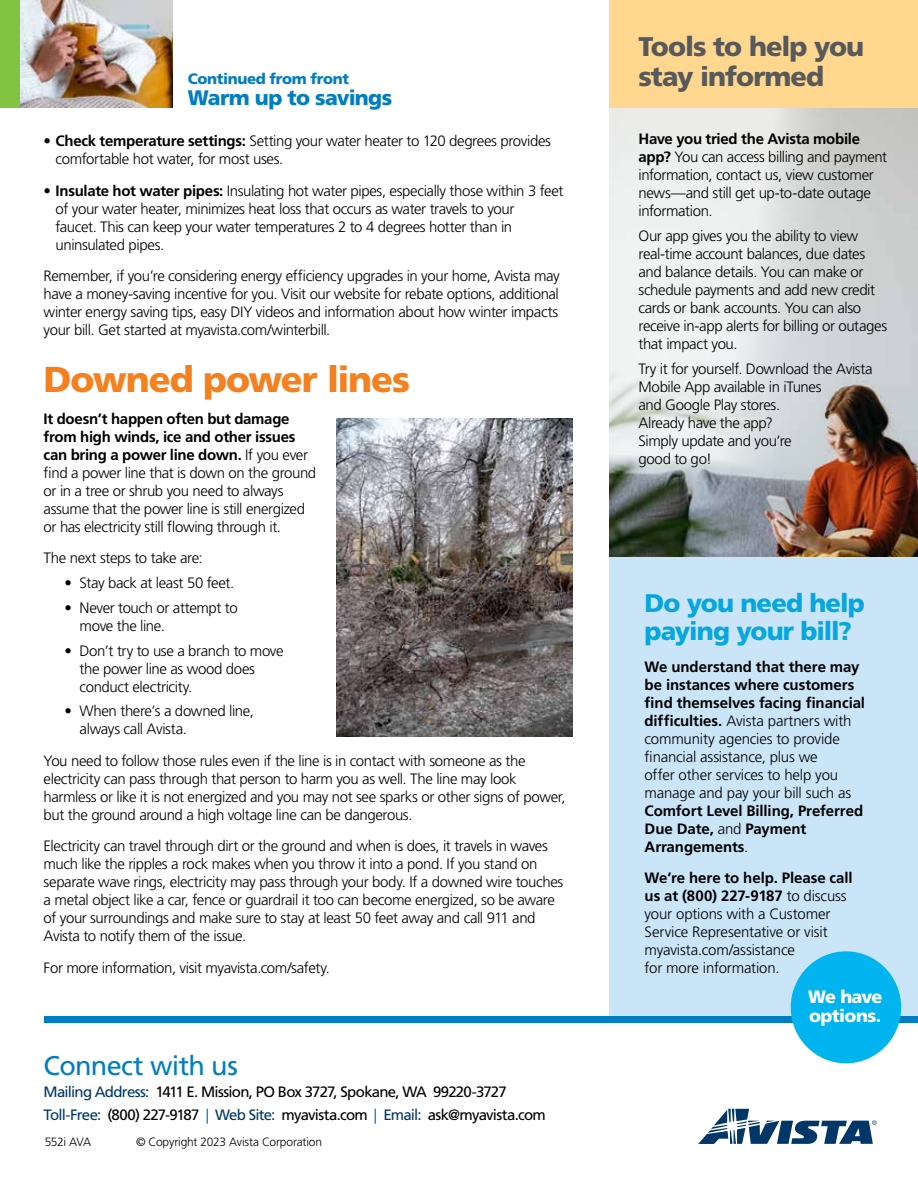
<style>
.page{position:relative;width:918px;height:1188px;background:#fff}
.page>*{position:absolute;margin:0;border:0;box-sizing:border-box;transform-origin:0 0}
.t1{font:900 36px "Frutiger LT Std";letter-spacing:-.03em;color:#f58020}
.t2{font:900 27px/30px "Frutiger LT Std";letter-spacing:-.035em;color:#58595b}
.t3{font:27px "Frutiger LT Std";letter-spacing:-.025em;color:#007dc3}
.t4{font:900 25.5px/28.5px "Frutiger LT Std";letter-spacing:-.035em;color:#06a7e0}
.t5{font:900 21px "Frutiger LT Std";letter-spacing:-.03em;color:#007dc3}
.t6{font:900 17.85px/19px "Frutiger LT Std";letter-spacing:-.03em;color:#fff}
.t7{font:300 15px/18px "Frutiger LT Std";letter-spacing:-.025em;color:#000}
.t8{font:15px/22.5px "Frutiger LT Std";letter-spacing:-.05em;color:#000}
.t9{font:700 15px/18px "Frutiger LT Std";letter-spacing:-.005em;color:#000}
.t10{font:900 15px "Frutiger LT Std";letter-spacing:-.025em;color:#007dc3}
.t11{font:300 12px "Frutiger LT Std";letter-spacing:-.015em;color:#000}
.s1{font-weight:700}
.s2{color:#003768}
.s3{color:#007dc3}
.s4{font-weight:300}
</style>
<div class="page">
<div style="left:610px;top:556px;width:308px;height:462px;background:#cae5f8"></div>
<img style="left:20px;top:0;width:152px;height:108px">
<svg style="left:698px;top:1109px;width:179px;height:35px"></svg>
<div style="left:44px;top:1016px;width:874px;height:7px;background:#007dc3"></div>
<img style="left:337px;top:419px;width:236px;height:317px">
<img style="left:610px;top:108px;width:308px;height:448px">
<div style="left:791px;top:951px;width:110px;height:112px;background:#00b5ef;border-radius:50%"></div>
<div style="left:0;top:0;width:20px;height:108px;background:#82c341"></div>
<div style="left:610px;top:0;width:308px;height:108px;background:#ffd78f"></div>
<svg style="left:609px;top:108px;width:240px;height:366px;fill:#ebeceb"></svg>
<p class="t10" style="left:188px;top:70px;width:163px">Continued from front</p>
<h3 class="t5" style="left:188px;top:85px;width:206px">Warm up to savings</h3>
<p class="t7" style="left:56px;top:132px;width:497px;text-indent:-12px">• <span class="s1">Check temperature settings:</span> Setting your water heater to 120 degrees provides comfortable hot water, for most uses.</p>
<p class="t7" style="left:56px;top:182px;width:509px;text-indent:-12px">• <span class="s1">Insulate hot water pipes:</span> Insulating hot water pipes, especially those within 3 feet of your water heater, minimizes heat loss that occurs as water travels to your<br>faucet. This can keep your water temperatures 2 to 4 degrees hotter than in uninsulated pipes.</p>
<p class="t7" style="left:44px;top:267px;width:518px;text-align:justify">Remember, if you’re considering energy efficiency upgrades in your home, Avista may have a money-saving incentive for you. Visit our website for rebate options, additional winter energy saving tips, easy DIY videos and information about how winter impacts your bill. Get started at myavista.com/winterbill.</p>
<h1 class="t1" style="left:44px;top:358px;width:368px">Downed power lines</h1>
<p class="t7" style="left:44px;top:410px;width:274px"><span class="s1">It doesn’t happen often but damage from high winds, ice and other issues can bring a power line down.</span> If you ever find a power line that is down on the ground or in a tree or shrub you need to always assume that the power line is still energized or has electricity still flowing through it.</p>
<p class="t7" style="left:44px;top:550px;width:161px">The next steps to take are:</p>
<p class="t7" style="left:65px;top:574px;width:171px">• Stay back at least 50 feet.</p>
<p class="t7" style="left:80px;top:599px;width:160px;text-indent:-15px">• Never touch or attempt to move the line.</p>
<p class="t7" style="left:80px;top:642px;width:206px;text-indent:-15px">• Don’t try to use a branch to move the power line as wood does conduct electricity.</p>
<p class="t7" style="left:80px;top:703px;width:176px;text-indent:-15px">• When there’s a downed line, always call Avista.</p>
<p class="t7" style="left:44px;top:752px;width:523px">You need to follow those rules even if the line is in contact with someone as the electricity can pass through that person to harm you as well. The line may look harmless or like it is not energized and you may not see sparks or other signs of power, but the ground around a high voltage line can be dangerous.</p>
<p class="t7" style="left:44px;top:838px;width:521px">Electricity can travel through dirt or the ground and when is does, it travels in waves much like the ripples a rock makes when you throw it into a pond. If you stand on separate wave rings, electricity may pass through your body. If a downed wire touches a metal object like a car, fence or guardrail it too can become energized, so be aware of your surroundings and make sure to stay at least 50 feet away and call 911 and Avista to notify them of the issue.</p>
<p class="t7" style="left:44px;top:959px;width:288px">For more information, visit myavista.com/safety.</p>
<h2 class="t3" style="left:44px;top:1050px;width:196px">Connect with us</h2>
<p class="t8" style="left:44px;top:1081px;width:504px"><span class="s2">Mailing Address:</span> 1411 E. Mission, PO Box 3727, Spokane, WA 99220-3727<br><span class="s2">Toll-Free:</span> (800) 227-9187 <span class="s3">|</span> <span class="s2">Web Site:</span> myavista.com <span class="s3">|</span> <span class="s2">Email:</span> ask@myavista.com</p>
<p class="t11" style="left:45px;top:1135px;width:48px">552i AVA</p>
<p class="t11" style="left:136px;top:1135px;width:188px">© Copyright 2023 Avista Corporation</p>
<h2 class="t2" style="left:639px;top:31px;width:227px">Tools to help you stay informed</h2>
<p class="t7" style="left:639px;top:130px;width:250px"><span class="s1">Have you tried the Avista mobile app?</span> You can access billing and payment information, contact us, view customer news—and still get up-to-date outage information.</p>
<p class="t7" style="left:639px;top:227px;width:250px">Our app gives you the ability to view real-time account balances, due dates and balance details. You can make or schedule payments and add new credit cards or bank accounts. You can also receive in-app alerts for billing or outages that impact you.</p>
<p class="t7" style="left:639px;top:360px;width:236px">Try it for yourself. Download the Avista<br>Mobile App available in iTunes<br>and Google Play stores.<br>Already have the app?<br>Simply update and you’re<br>good to go!</p>
<h3 class="t4" style="left:645px;top:588px;width:222px">Do you need help paying your bill?</h3>
<p class="t7" style="left:645px;top:658px;width:222px"><span class="s1">We understand that there may be instances where customers find themselves facing financial difficulties.</span> Avista partners with community agencies to provide financial assistance, plus we<br>offer other services to help you manage and pay your bill such as</p>
<p class="t9" style="left:645px;top:801px;width:220px">Comfort Level Billing, Preferred<br>Due Date, <span class="s4">and</span> Payment<br>Arrangements<span class="s4">.</span></p>
<p class="t7" style="left:645px;top:869px;width:210px"><span class="s1">We’re here to help. Please call us at (800) 227-9187</span> to discuss your options with a Customer<br>Service Representative or visit myavista.com/assistance<br>for more information.</p>
<p class="t6" style="left:808px;top:987px;width:76px">We have options.</p>
</div>
